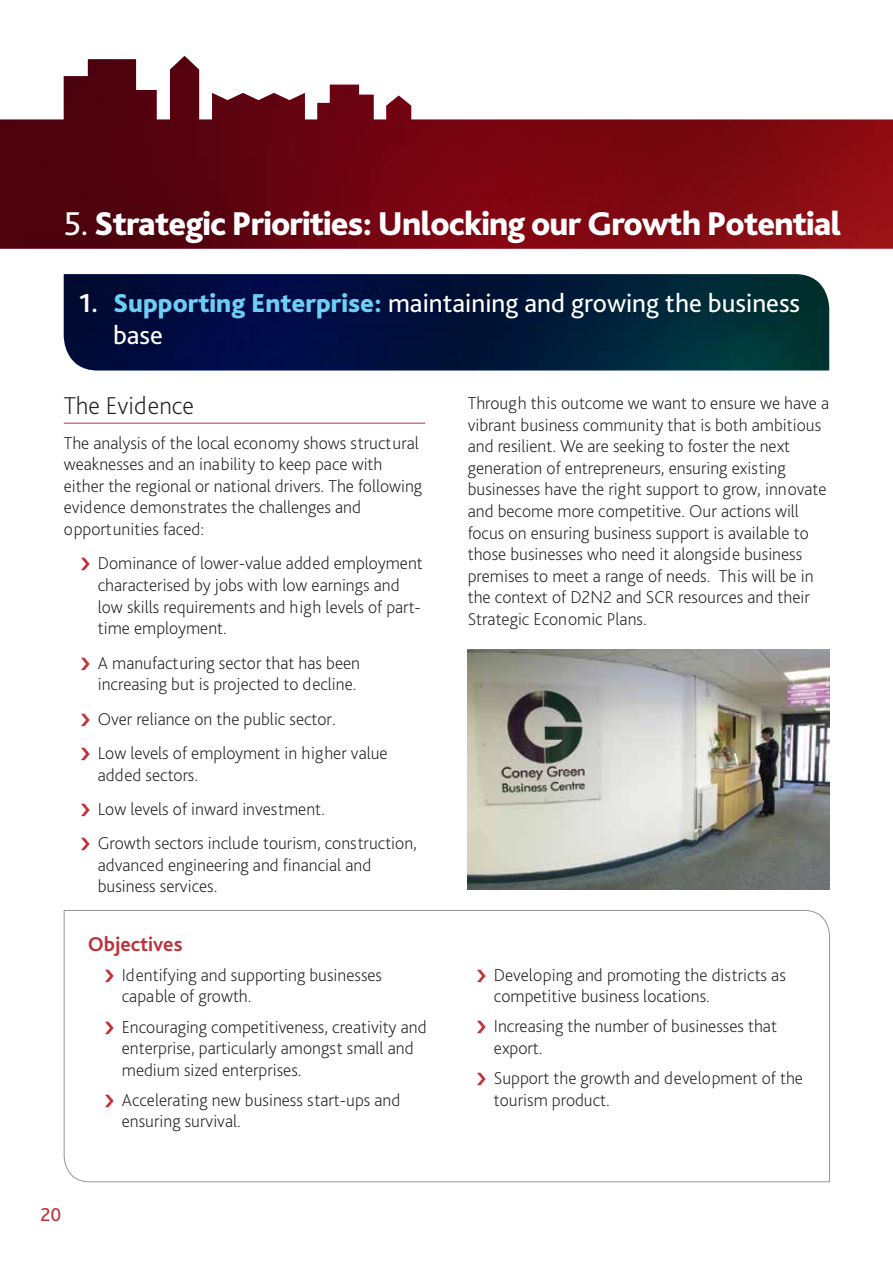
<style>
.page{position:relative;width:893px;height:1263px;background:#fff}
.page>*{position:absolute;margin:0;border:0;box-sizing:border-box;transform-origin:0 0}
.t1{font:800 34.5px "Bliss Pro";letter-spacing:-.025em;color:#fff}
.t2{font:27px/32.4px "Bliss Pro";color:#fff}
.t3{font:200 25.5px "Bliss Pro";color:#231f20}
.t4{font:700 21px "Bliss Pro";color:#bf2f38}
.t5{font:19.5px "Bliss Pro";color:#bf2f38}
.t6{font:200 18px/21.6px "Bliss Pro";color:#231f20}
.s1{font-weight:400}
.s2{font-weight:700}
.s3{font-weight:800;color:#6dcff6}
</style>
<div class="page">
<img style="left:0;top:56px;width:893px;height:193px">
<hr style="left:64px;top:423px;width:361px;height:1px;background:#bf2f38">
<img style="left:64px;top:274px;width:765px;height:96px">
<svg style="left:63px;top:910px;width:767px;height:272px"></svg>
<img style="left:468px;top:649px;width:361px;height:241px">
<svg style="left:105px;top:969px;width:9px;height:13px"></svg>
<svg style="left:105px;top:1021px;width:9px;height:13px"></svg>
<svg style="left:105px;top:1094px;width:9px;height:13px"></svg>
<svg style="left:477px;top:969px;width:9px;height:13px"></svg>
<svg style="left:477px;top:1021px;width:9px;height:13px"></svg>
<svg style="left:477px;top:1073px;width:9px;height:12px"></svg>
<h1 class="t1" style="left:64px;top:202px;width:779px"><span class="s1">5.</span> Strategic Priorities: Unlocking our Growth Potential</h1>
<h2 class="t2" style="left:113px;top:286px;width:689px;text-indent:-34px"><span class="s2">1.</span> <span class="s3">Supporting Enterprise:</span> maintaining and growing the business base</h2>
<h3 class="t3" style="left:64px;top:390px;width:132px">The Evidence</h3>
<p class="t6" style="left:64px;top:431px;width:360px">The analysis of the local economy shows structural weaknesses and an inability to keep pace with either the regional or national drivers. The following evidence demonstrates the challenges and opportunities faced:</p>
<p class="t6" style="left:98px;top:552px;width:326px">Dominance of lower-value added employment characterised by jobs with low earnings and low skills requirements and high levels of part&shy;time employment.</p>
<p class="t6" style="left:98px;top:651px;width:264px">A manufacturing sector that has been increasing but is projected to decline.</p>
<p class="t6" style="left:98px;top:701px;width:291px;line-height:34.3px">Over reliance on the public sector.<br>Low levels of employment in higher value</p>
<p class="t6" style="left:98px;top:757px;width:321px;line-height:34.3px">added sectors.<br>Low levels of inward investment.<br>Growth sectors include tourism, construction,</p>
<p class="t6" style="left:98px;top:854px;width:275px">advanced engineering and financial and business services.</p>
<p class="t4" style="left:88px;top:931px;width:96px">Objectives</p>
<p class="t6" style="left:122px;top:963px;width:262px">Identifying and supporting businesses capable of growth.</p>
<p class="t6" style="left:122px;top:1015px;width:306px">Encouraging competitiveness, creativity and enterprise, particularly amongst small and medium sized enterprises.</p>
<p class="t6" style="left:122px;top:1088px;width:280px">Accelerating new business start-ups and ensuring survival.</p>
<p class="t5" style="left:41px;top:1202px;width:22px">20</p>
<p class="t6" style="left:468px;top:392px;width:363px">Through this outcome we want to ensure we have a vibrant business community that is both ambitious and resilient. We are seeking to foster the next generation of entrepreneurs, ensuring existing businesses have the right support to grow, innovate and become more competitive. Our actions will focus on ensuring business support is available to those businesses who need it alongside business premises to meet a range of needs. This will be in the context of D2N2 and SCR resources and their Strategic Economic Plans.</p>
<p class="t6" style="left:494px;top:963px;width:293px">Developing and promoting the districts as competitive business locations.</p>
<p class="t6" style="left:494px;top:1015px;width:285px">Increasing the number of businesses that export.</p>
<p class="t6" style="left:494px;top:1067px;width:311px">Support the growth and development of the tourism product.</p>
</div>
